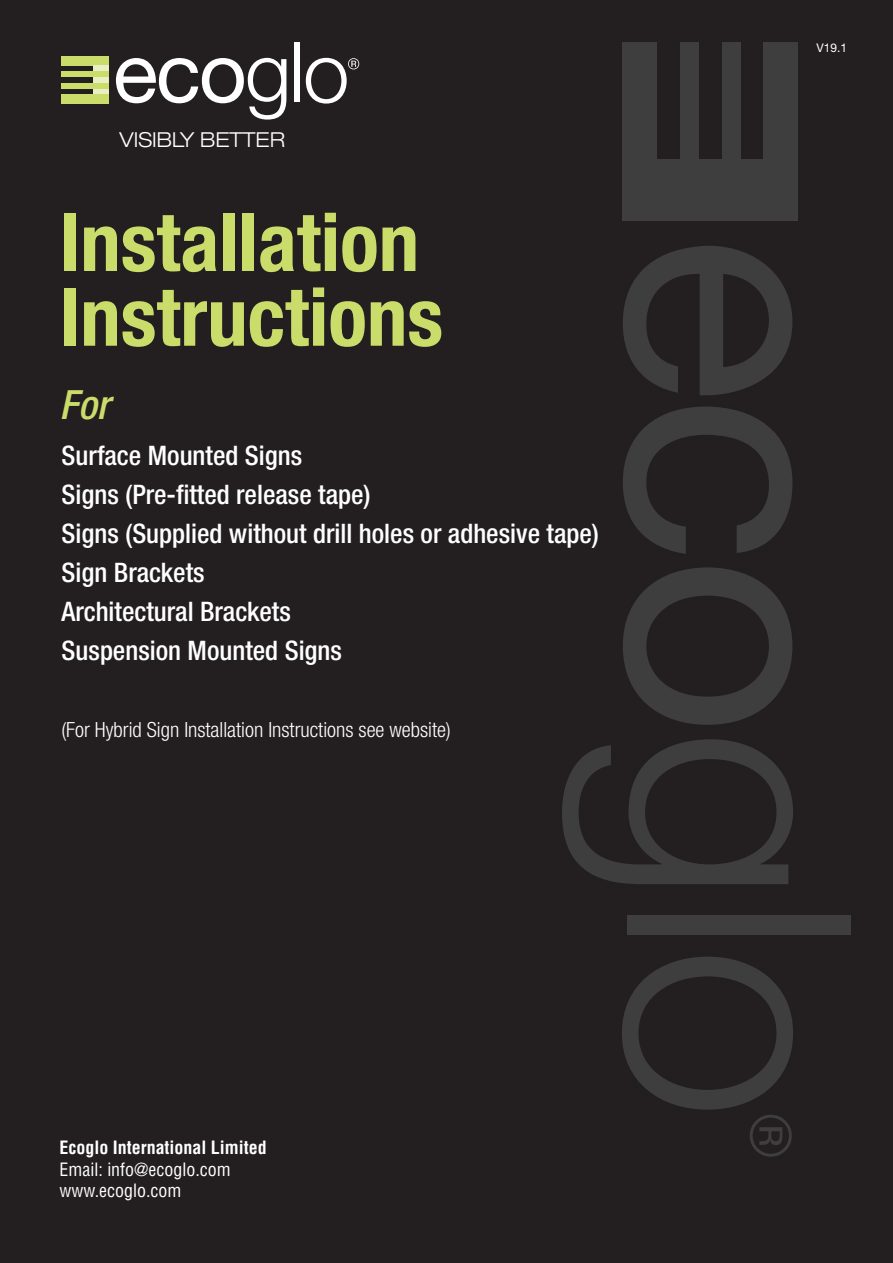
<style>
.page{position:relative;width:893px;height:1263px;background:#231f20}
.page>*{position:absolute;margin:0;border:0;box-sizing:border-box;transform-origin:0 0}
.t1{font:700 condensed 80.7px "Helvetica Neue";color:#cadd6a}
.t2{font:italic 500 condensed 40.35px "Helvetica Neue";color:#cadd6a}
.t3{font:500 condensed 26.85px "Helvetica Neue";color:#fff}
.t4{font:300 condensed 20.85px "Helvetica Neue";color:#fff}
.t5{font:300 expanded 20.7px "Helvetica Neue";color:#fff}
.t6{font:condensed 18px "Helvetica";color:#fff}
.t7{font:700 condensed 18px "Helvetica";color:#fff}
.t8{font:12px "Helvetica Neue";color:#fff}
</style>
<div class="page">
<div style="left:62px;top:57px;width:47px;height:9px;background:#cadd6a"></div>
<div style="left:93px;top:66px;width:16px;height:6px;background:#e8f0c3"></div>
<div style="left:93px;top:77px;width:16px;height:6px;background:#e8f0c3"></div>
<div style="left:93px;top:88px;width:16px;height:6px;background:#e8f0c3"></div>
<div style="left:62px;top:94px;width:47px;height:9px;background:#cadd6a"></div>
<div style="left:62px;top:83px;width:47px;height:5px;background:#cadd6a"></div>
<div style="left:62px;top:72px;width:47px;height:5px;background:#cadd6a"></div>
<svg style="left:116px;top:58px;width:170px;height:62px"></svg>
<div style="left:295px;top:43px;width:5px;height:59px;background:#fff"></div>
<svg style="left:306px;top:58px;width:53px;height:46px"></svg>
<div style="left:763px;top:43px;width:34px;height:176px;background:#3e3e3f"></div>
<div style="left:622px;top:160px;width:175px;height:61px;background:#3e3e3f"></div>
<div style="left:623px;top:43px;width:34px;height:176px;background:#3e3e3f"></div>
<div style="left:680px;top:43px;width:19px;height:176px;background:#3e3e3f"></div>
<div style="left:722px;top:43px;width:18px;height:176px;background:#3e3e3f"></div>
<svg style="left:623px;top:246px;width:169px;height:150px"></svg>
<svg style="left:623px;top:407px;width:169px;height:147px"></svg>
<svg style="left:623px;top:567px;width:169px;height:158px"></svg>
<svg style="left:562px;top:739px;width:231px;height:145px"></svg>
<div style="left:627px;top:915px;width:223px;height:19px;background:#3e3e3f"></div>
<svg style="left:622px;top:957px;width:171px;height:200px"></svg>
<p class="t5" style="left:120px;top:127px;width:167px">VISIBLY BETTER</p>
<p class="t1" style="left:60px;top:193px;width:361px">Installation</p>
<p class="t1" style="left:60px;top:268px;width:385px">Instructions</p>
<p class="t2" style="left:60px;top:380px;width:52px">For</p>
<p class="t3" style="left:62px;top:440px;width:242px">Surface Mounted Signs</p>
<p class="t3" style="left:62px;top:479px;width:310px">Signs (Pre-fitted release tape)</p>
<p class="t3" style="left:62px;top:518px;width:539px">Signs (Supplied without drill holes or adhesive tape)</p>
<p class="t3" style="left:62px;top:556px;width:144px">Sign Brackets</p>
<p class="t3" style="left:62px;top:595px;width:231px">Architectural Brackets</p>
<p class="t3" style="left:62px;top:634px;width:282px">Suspension Mounted Signs</p>
<p class="t4" style="left:62px;top:718px;width:391px">(For Hybrid Sign Installation Instructions see website)</p>
<p class="t7" style="left:60px;top:1136px;width:209px">Ecoglo International Limited</p>
<p class="t6" style="left:60px;top:1158px;width:173px">Email: info@ecoglo.com</p>
<p class="t6" style="left:60px;top:1179px;width:123px">www.ecoglo.com</p>
<p class="t8" style="left:816px;top:41px;width:32px">V19.1</p>
</div>
